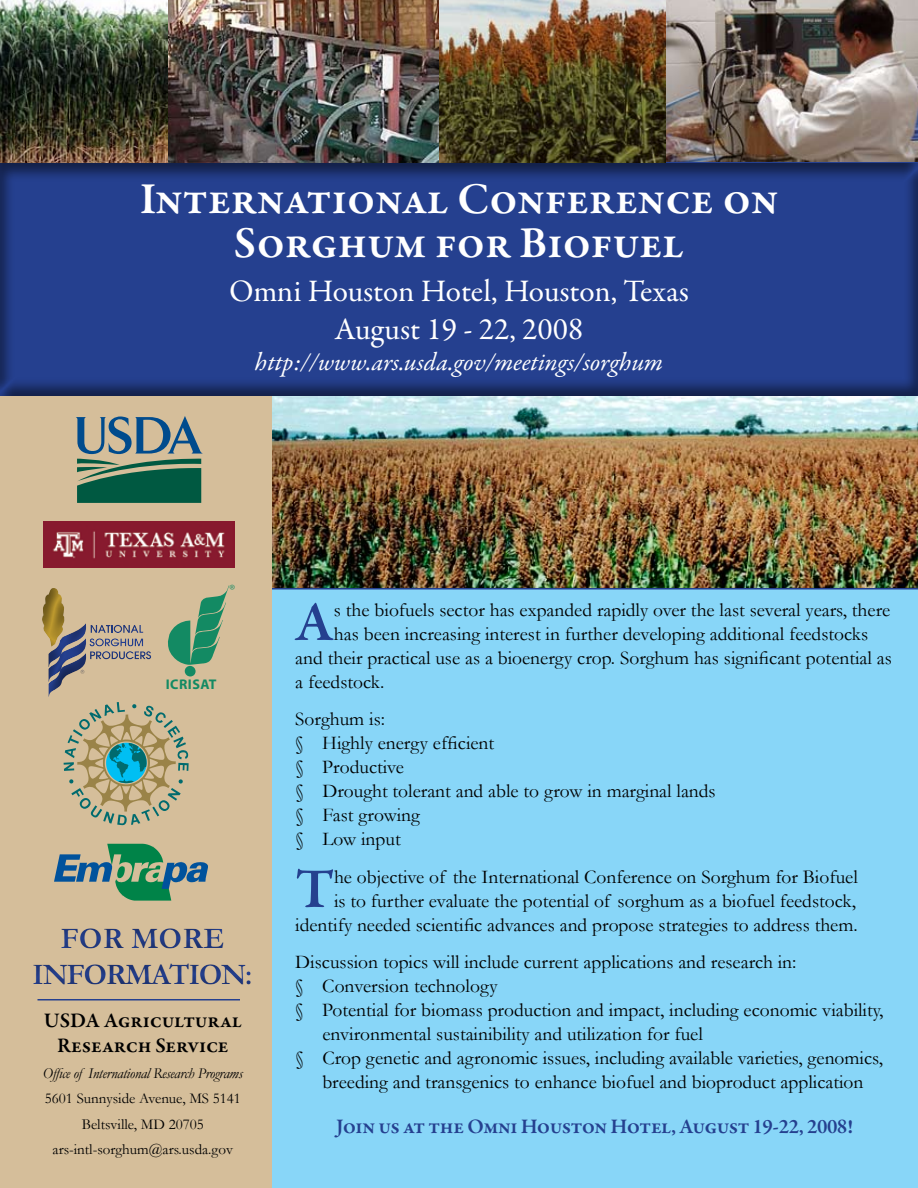
<style>
.page{position:relative;width:918px;height:1188px;background:#fff}
.page>*{position:absolute;margin:0;border:0;box-sizing:border-box;transform-origin:0 0}
.t1{font:600 57.15px "Garamond Premr Pro";color:#25408f}
.t2{font:600 45px/43.5px "Garamond Premr Pro";letter-spacing:-.005em;color:#fff;text-align:center}
.t3{font:31.5px/37.8px "Garamond Premr Pro";letter-spacing:-.005em;color:#fff;text-align:center}
.t4{font:700 30px/36px "Garamond";letter-spacing:-.05em;color:#25408f;text-align:center}
.t5{font:italic 25.5px "Garamond Premr Pro";color:#fff}
.t6{font:600 21px "Garamond Premr Pro";letter-spacing:-.025em;color:#25408f}
.t7{font:600 21px/25.5px "Garamond Premr Pro";letter-spacing:-.01em;color:#000;text-align:center}
.t8{font:19.5px/24px "Garamond";color:#000}
.t9{font:15px/25.5px "Garamond";color:#000;text-align:center}
.t10{font:italic 15px "Garamond";letter-spacing:-.02em;color:#000}
.t11{font:700 14.1px "Myriad";letter-spacing:.035em;color:#138a63}
.t12{font:10.65px "Myriad";color:#138a63;scale:1.04 1}
</style>
<div class="page">
<img style="left:666px;top:0;width:252px;height:160px">
<div style="left:225px;top:328px;width:693px;height:860px;background:#88d6f8"></div>
<img style="left:271px;top:398px;width:647px;height:192px">
<div style="left:0;top:328px;width:271px;height:860px;background:#d5be9a"></div>
<img style="left:439px;top:0;width:227px;height:160px">
<img style="left:168px;top:0;width:271px;height:160px">
<img style="left:0;top:0;width:168px;height:160px">
<div style="left:0;top:160px;width:918px;height:238px;background:#000;opacity:.5"></div>
<img style="left:44px;top:521px;width:191px;height:47px">
<div style="left:21px;top:918px;width:267px;height:79px;background:#000;opacity:.5"></div>
<hr style="left:38px;top:999px;width:202px;height:1px;background:#25408f">
<svg style="left:76px;top:416px;width:127px;height:87px"></svg>
<svg style="left:54px;top:844px;width:154px;height:57px"></svg>
<svg style="left:42px;top:585px;width:187px;height:240px"></svg>
<h2 class="t2" style="left:140px;top:178px;width:640px">International Conference on<br>Sorghum for Biofuel</h2>
<h3 class="t3" style="left:229px;top:273px;width:461px">Omni Houston Hotel, Houston, Texas<br>August 19 - 22, 2008</h3>
<h3 class="t5" style="left:255px;top:346px;width:410px">http://www.ars.usda.gov/meetings/sorghum</h3>
<p class="t12" style="left:230px;top:583px;width:7px">®</p>
<p class="t11" style="left:166px;top:677px;width:52px">ICRISAT</p>
<h3 class="t4" style="left:32px;top:921px;width:222px">FOR MORE<br>INFORMATION:</h3>
<p class="t7" style="left:44px;top:1008px;width:200px">USDA Agricultural<br>Research Service</p>
<p class="t10" style="left:43px;top:1063px;width:201px">Office of International Research Programs</p>
<p class="t9" style="left:45px;top:1086px;width:198px">5601 Sunnyside Avenue, MS 5141<br>Beltsville, MD 20705 ars-intl-sorghum@ars.usda.gov</p>
<h1 class="t1" style="left:295px;top:587px;width:40px">A</h1>
<p class="t8" style="left:334px;top:597px;width:558px">s the biofuels sector has expanded rapidly over the last several years, there</p>
<p class="t8" style="left:334px;top:621px;width:536px">has been increasing interest in further developing additional feedstocks</p>
<p class="t8" style="left:295px;top:645px;width:598px">and their practical use as a bioenergy crop. Sorghum has significant potential as</p>
<p class="t8" style="left:295px;top:669px;width:91px">a feedstock.</p>
<p class="t8" style="left:295px;top:707px;width:422px">Sorghum is:<br>§ Highly energy efficient<br>§ Productive<br>§ Drought tolerant and able to grow in marginal lands § Fast growing<br>§ Low input</p>
<h1 class="t1" style="left:295px;top:854px;width:40px">T</h1>
<p class="t8" style="left:295px;top:864px;width:564px;text-align:right">he objective of the International Conference on Sorghum for Biofuel<br>is to further evaluate the potential of sorghum as a biofuel feedstock, identify needed scientific advances and propose strategies to address them.</p>
<p class="t8" style="left:295px;top:950px;width:503px">Discussion topics will include current applications and research in:</p>
<p class="t8" style="left:295px;top:974px;width:204px">§ Conversion technology</p>
<p class="t8" style="left:295px;top:998px;width:590px">§ Potential for biomass production and impact, including economic viability,</p>
<p class="t8" style="left:322px;top:1022px;width:382px">environmental sustainibility and utilization for fuel</p>
<p class="t8" style="left:295px;top:1046px;width:589px">§ Crop genetic and agronomic issues, including available varieties, genomics,</p>
<p class="t8" style="left:322px;top:1070px;width:543px">breeding and transgenics to enhance biofuel and bioproduct application</p>
<p class="t6" style="left:336px;top:1113px;width:518px">Join us at the Omni Houston Hotel, August 19-22, 2008!</p>
</div>
